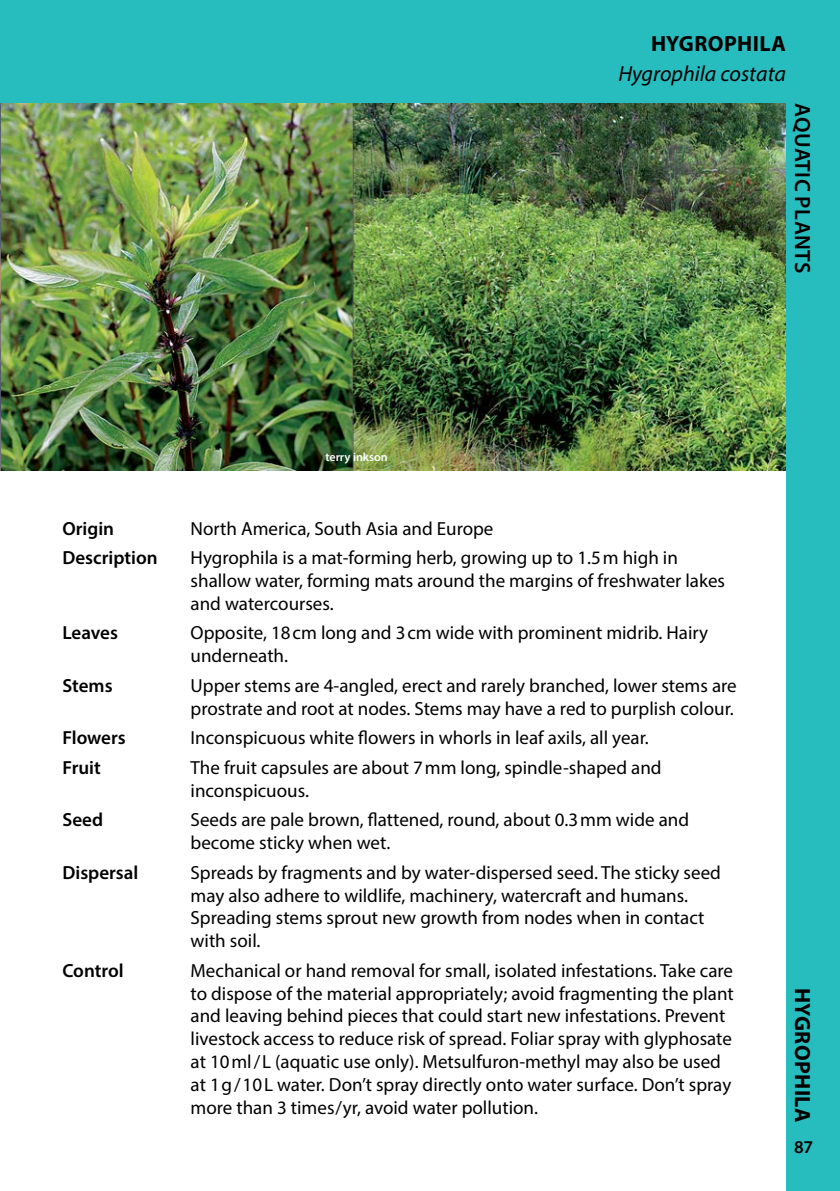
<style>
.page{position:relative;width:840px;height:1191px;background:#fff}
.page>*{position:absolute;margin:0;border:0;box-sizing:border-box;transform-origin:0 0}
.t1{font:700 22px "Myriad Pro";letter-spacing:.02em;color:#000}
.t2{font:italic 22px "Myriad Pro";color:#000}
.t3{font:600 22px "Myriad Pro";letter-spacing:.02em;color:#000}
.t4{font:19px/22.8px "Myriad Pro";color:#000}
.t5{font:600 19px "Myriad Pro";color:#000}
.t6{font:600 18px "Myriad Pro";color:#000}
.t7{font:600 12px "Myriad Pro";color:#fff}
</style>
<div class="page">
<img style="left:0;top:102px;width:785px;height:368px">
<div style="left:0;top:0;width:839px;height:102px;background:#27bdbe"></div>
<div style="left:785px;top:0;width:54px;height:1191px;background:#27bdbe"></div>
<p class="t1" style="left:650px;top:29px;width:133px">HYGROPHILA</p>
<p class="t2" style="left:618px;top:60px;width:169px">Hygrophila costata</p>
<p class="t3" style="left:816px;top:103px;width:172px;rotate:90deg">aquatic plants</p>
<p class="t7" style="left:325px;top:449px;width:64px">terry inkson</p>
<p class="t5" style="left:62px;top:516px;width:53px">Origin</p>
<p class="t4" style="left:190px;top:516px;width:304px">North America, South Asia and Europe</p>
<p class="t5" style="left:62px;top:546px;width:97px">Description</p>
<p class="t4" style="left:190px;top:546px;width:535px">Hygrophila is a mat-forming herb, growing up to 1.5m high in shallow water, forming mats around the margins of freshwater lakes and watercourses.</p>
<p class="t5" style="left:62px;top:621px;width:57px">Leaves</p>
<p class="t4" style="left:190px;top:621px;width:518px">Opposite, 18cm long and 3cm wide with prominent midrib. Hairy underneath.</p>
<p class="t5" style="left:62px;top:673px;width:52px">Stems</p>
<p class="t4" style="left:190px;top:674px;width:547px">Upper stems are 4-angled, erect and rarely branched, lower stems are prostrate and root at nodes. Stems may have a red to purplish colour.</p>
<p class="t5" style="left:62px;top:726px;width:65px">Flowers</p>
<p class="t4" style="left:190px;top:726px;width:459px">Inconspicuous white flowers in whorls in leaf axils, all year.</p>
<p class="t5" style="left:62px;top:755px;width:40px">Fruit</p>
<p class="t4" style="left:190px;top:756px;width:472px">The fruit capsules are about 7mm long, spindle-shaped and inconspicuous.</p>
<p class="t5" style="left:62px;top:808px;width:42px">Seed</p>
<p class="t4" style="left:190px;top:808px;width:499px">Seeds are pale brown, flattened, round, about 0.3mm wide and become sticky when wet.</p>
<p class="t5" style="left:62px;top:860px;width:77px">Dispersal</p>
<p class="t4" style="left:190px;top:860px;width:531px">Spreads by fragments and by water-dispersed seed. The sticky seed may also adhere to wildlife, machinery, watercraft and humans.<br>Spreading stems sprout new growth from nodes when in contact with soil.</p>
<p class="t5" style="left:62px;top:958px;width:63px">Control</p>
<p class="t4" style="left:190px;top:958px;width:544px">Mechanical or hand removal for small, isolated infestations. Take care to dispose of the material appropriately; avoid fragmenting the plant and leaving behind pieces that could start new infestations. Prevent livestock access to reduce risk of spread. Foliar spray with glyphosate at 10ml/L (aquatic use only). Metsulfuron-methyl may also be used at 1g/10L water. Don’t spray directly onto water surface. Don’t spray more than 3 times/yr, avoid water pollution.</p>
<p class="t1" style="left:816px;top:988px;width:133px;rotate:90deg">HYGROPHILA</p>
<p class="t6" style="left:793px;top:1136px;width:21px">87</p>
</div>
